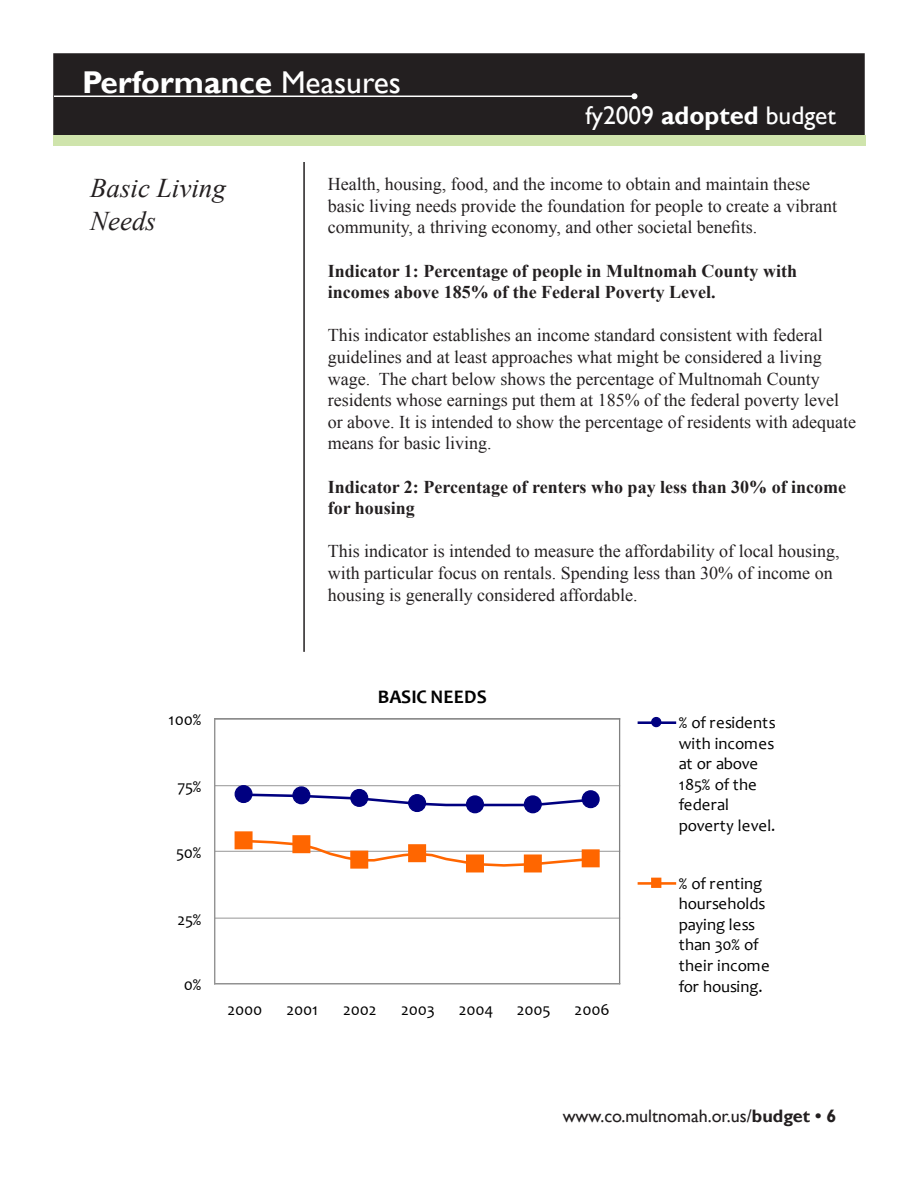
<style>
.page{position:relative;width:918px;height:1188px;background:#fff}
.page>*{position:absolute;margin:0;border:0;box-sizing:border-box;transform-origin:0 0}
.t1{font:700 31.5px "Gill Sans";color:#fff}
.Headers_for_TOC_-_Le{font:italic 27px/32.4px "Times New Roman";color:#231f20}
.t2{font:25.5px "Gill Sans";color:#fff}
.t3{font:700 19.35px "Candara";letter-spacing:.005em;color:#000}
.t4{font:18px/21.6px "Times New Roman";color:#231f20}
.t5{font:700 18px/21.6px "Times New Roman";color:#231f20}
.t6{font:18px "Gill Sans";color:#231f20}
.t7{font:16.65px/20.5px "Candara";letter-spacing:-.005em;color:#000}
.s1{font-weight:400}
.s2{font-weight:700}
</style>
<div class="page">
<div style="left:54px;top:54px;width:810px;height:80px;background:#231f20"></div>
<div style="left:53px;top:53px;width:812px;height:82px;border:2px solid #231f20"></div>
<hr style="left:54px;top:96px;width:580px;height:1px;background:#fff">
<svg style="left:632px;top:93px;width:6px;height:6px"></svg>
<div style="left:53px;top:135px;width:812px;height:10px;background:#cfe4ac"></div>
<hr style="left:303px;top:162px;width:2px;height:490px;background:#231f20">
<hr style="left:215px;top:918px;width:405px;height:1px;background:#969696">
<hr style="left:215px;top:851px;width:405px;height:1px;background:#969696">
<hr style="left:215px;top:785px;width:405px;height:1px;background:#969696">
<hr style="left:215px;top:718px;width:405px;height:2px;background:#808080">
<hr style="left:619px;top:719px;width:1px;height:265px;background:#808080">
<hr style="left:214px;top:719px;width:1px;height:265px;background:#969696">
<hr style="left:215px;top:983px;width:405px;height:1px;background:#969696">
<svg style="left:243px;top:792px;width:227px;height:16px"></svg>
<hr style="left:476px;top:804px;width:57px;height:2px;background:#000080">
<svg style="left:537px;top:797px;width:51px;height:11px"></svg>
<svg style="left:242px;top:838px;width:352px;height:30px"></svg>
<div style="left:235px;top:786px;width:17px;height:16px;background:#000080;border-radius:50%"></div>
<div style="left:235px;top:785px;width:18px;height:18px;border:1px solid #000080;border-radius:50%"></div>
<div style="left:293px;top:787px;width:17px;height:17px;background:#000080;border-radius:50%"></div>
<div style="left:292px;top:786px;width:18px;height:18px;border:1px solid #000080;border-radius:50%"></div>
<div style="left:351px;top:790px;width:17px;height:16px;background:#000080;border-radius:50%"></div>
<div style="left:350px;top:789px;width:18px;height:18px;border:1px solid #000080;border-radius:50%"></div>
<div style="left:409px;top:795px;width:16px;height:16px;background:#000080;border-radius:50%"></div>
<div style="left:408px;top:794px;width:18px;height:18px;border:1px solid #000080;border-radius:50%"></div>
<div style="left:467px;top:796px;width:16px;height:17px;background:#000080;border-radius:50%"></div>
<div style="left:466px;top:795px;width:18px;height:18px;border:1px solid #000080;border-radius:50%"></div>
<div style="left:524px;top:796px;width:17px;height:17px;background:#000080;border-radius:50%"></div>
<div style="left:524px;top:795px;width:18px;height:18px;border:1px solid #000080;border-radius:50%"></div>
<div style="left:582px;top:791px;width:17px;height:17px;background:#000080;border-radius:50%"></div>
<div style="left:582px;top:790px;width:18px;height:18px;border:1px solid #000080;border-radius:50%"></div>
<div style="left:235px;top:832px;width:17px;height:17px;background:#f60"></div>
<div style="left:235px;top:831px;width:18px;height:18px;border:1px solid #f60"></div>
<div style="left:293px;top:836px;width:17px;height:17px;background:#f60"></div>
<div style="left:292px;top:835px;width:18px;height:18px;border:1px solid #f60"></div>
<div style="left:351px;top:851px;width:17px;height:17px;background:#f60"></div>
<div style="left:350px;top:851px;width:18px;height:18px;border:1px solid #f60"></div>
<div style="left:409px;top:845px;width:16px;height:17px;background:#f60"></div>
<div style="left:408px;top:844px;width:18px;height:18px;border:1px solid #f60"></div>
<div style="left:467px;top:855px;width:16px;height:17px;background:#f60"></div>
<div style="left:466px;top:854px;width:18px;height:18px;border:1px solid #f60"></div>
<div style="left:524px;top:855px;width:17px;height:17px;background:#f60"></div>
<div style="left:524px;top:854px;width:18px;height:18px;border:1px solid #f60"></div>
<div style="left:582px;top:850px;width:17px;height:17px;background:#f60"></div>
<div style="left:582px;top:849px;width:18px;height:18px;border:1px solid #f60"></div>
<hr style="left:639px;top:721px;width:36px;height:3px;background:#000080">
<div style="left:652px;top:718px;width:9px;height:9px;background:#000080;border-radius:50%"></div>
<div style="left:651px;top:717px;width:10px;height:10px;border:1px solid #000080;border-radius:50%"></div>
<hr style="left:639px;top:882px;width:36px;height:3px;background:#f60">
<div style="left:652px;top:878px;width:9px;height:9px;background:#f60"></div>
<div style="left:651px;top:878px;width:10px;height:10px;border:1px solid #f60"></div>
<h1 class="t1" style="left:82px;top:64px;width:321px">Performance <span class="s1">Measures</span></h1>
<h3 class="t2" style="left:585px;top:101px;width:252px">fy2009 <span class="s2">adopted</span> budget</h3>
<p class="Headers_for_TOC_-_Le" style="left:90px;top:171px;width:137px">Basic Living<br>Needs</p>
<p class="t4" style="left:328px;top:173px;width:511px">Health, housing, food, and the income to obtain and maintain these basic living needs provide the foundation for people to create a vibrant community, a thriving economy, and other societal benefits.</p>
<p class="t5" style="left:328px;top:259px;width:471px">Indicator 1: Percentage of people in Multnomah County with incomes above 185% of the Federal Poverty Level.</p>
<p class="t4" style="left:328px;top:324px;width:530px">This indicator establishes an income standard consistent with federal guidelines and at least approaches what might be considered a living wage. The chart below shows the percentage of Multnomah County residents whose earnings put them at 185% of the federal poverty level or above. It is intended to show the percentage of residents with adequate means for basic living.</p>
<p class="t5" style="left:328px;top:475px;width:520px">Indicator 2: Percentage of renters who pay less than 30% of income for housing</p>
<p class="t4" style="left:328px;top:540px;width:514px">This indicator is intended to measure the affordability of local housing, with particular focus on rentals. Spending less than 30% of income on housing is generally considered affordable.</p>
<p class="t7" style="left:168px;top:710px;width:34px">100%</p>
<p class="t7" style="left:177px;top:777px;width:25px">75%</p>
<p class="t7" style="left:176px;top:842px;width:27px">50%</p>
<p class="t7" style="left:177px;top:909px;width:25px">25%</p>
<p class="t7" style="left:184px;top:975px;width:19px">0%</p>
<p class="t3" style="left:378px;top:685px;width:111px">BASIC NEEDS</p>
<p class="t7" style="left:227px;top:999px;width:36px">2000</p>
<p class="t7" style="left:287px;top:999px;width:33px">2001</p>
<p class="t7" style="left:343px;top:999px;width:35px">2002</p>
<p class="t7" style="left:401px;top:999px;width:35px">2003</p>
<p class="t7" style="left:459px;top:999px;width:36px">2004</p>
<p class="t7" style="left:517px;top:999px;width:35px">2005</p>
<p class="t7" style="left:575px;top:999px;width:36px">2006</p>
<p class="t7" style="left:679px;top:712px;width:98px">% of residents with incomes at or above<br>185% of the federal poverty level.</p>
<p class="t7" style="left:679px;top:873px;width:92px">% of renting hourseholds paying less than 30% of their income for housing.</p>
<p class="t6" style="left:563px;top:1106px;width:275px">www.co.multnomah.or.us/<span class="s2">budget • 6</span></p>
</div>
